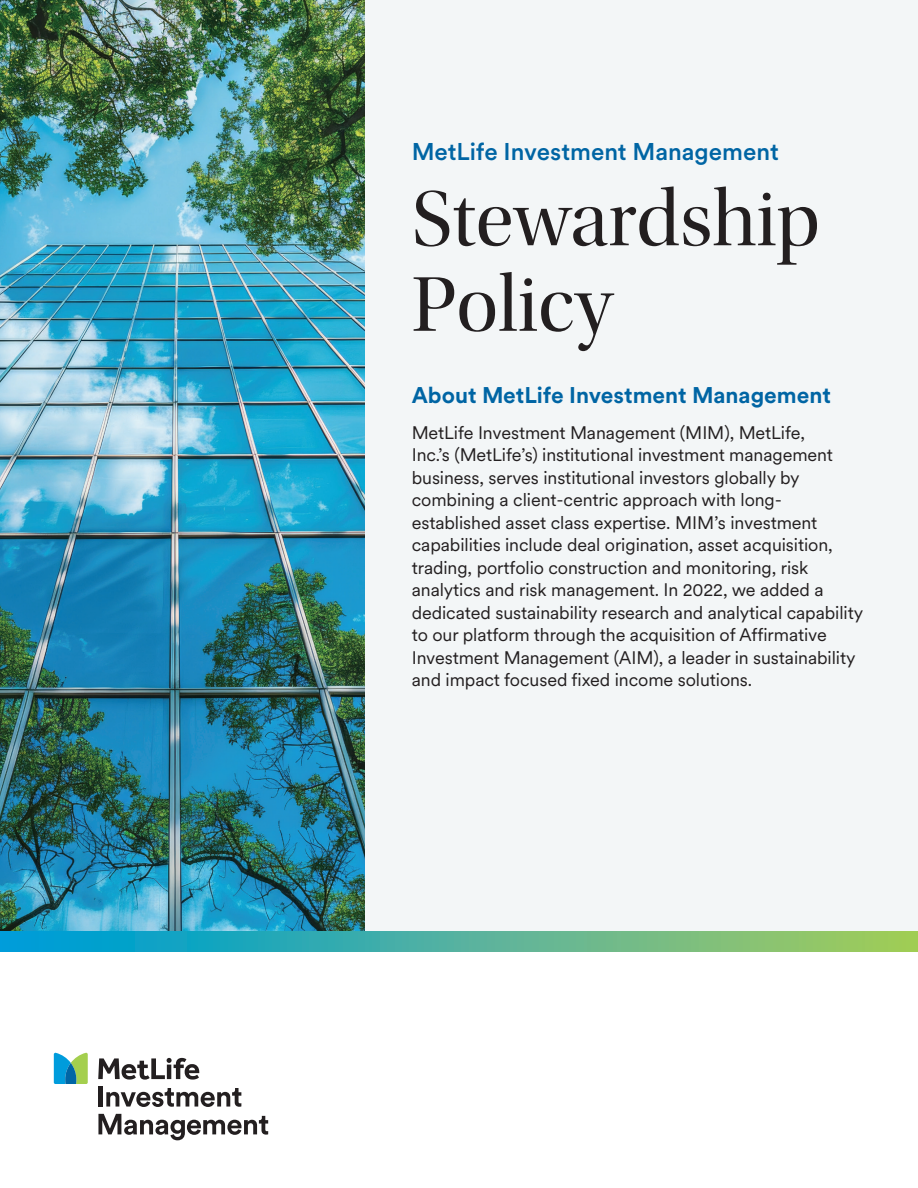
<style>
.page{position:relative;width:918px;height:1188px;background:#fff}
.page>*{position:absolute;margin:0;border:0;box-sizing:border-box;transform-origin:0 0}
.t1{font:81px/85.5px "Utopia Std Disp";color:#231f20}
.t2{font:72px "Utopia Std Disp";color:#231f20}
.t3{font:500 24px "Met Life Circular";color:#0065a4}
.t4{font:700 22.5px "Met Life Circular";color:#0065a4}
.t5{font:18px/22.5px "Met Life Circular";letter-spacing:-.005em;color:#231f20}
</style>
<div class="page">
<svg style="left:54px;top:1053px;width:34px;height:31px"></svg>
<svg style="left:98px;top:1058px;width:101px;height:22px"></svg>
<div style="left:98px;top:1086px;width:5px;height:21px;background:#231f20"></div>
<svg style="left:106px;top:1088px;width:135px;height:19px"></svg>
<svg style="left:98px;top:1114px;width:170px;height:26px"></svg>
<div style="left:360px;top:0;width:558px;height:952px;background:#f3f6f7"></div>
<img style="left:0;top:0;width:364px;height:932px">
<div style="left:0;top:932px;width:918px;height:20px;background:linear-gradient(to right,#009ade,#aacb5c)"></div>
<h3 class="t3" style="left:412px;top:135px;width:369px">MetLife Investment Management</h3>
<h1 class="t1" style="left:412px;top:178px;width:410px">Stewardship<br>Policy</h1>
<p class="t4" style="left:412px;top:379px;width:421px">About MetLife Investment Management</p>
<p class="t5" style="left:412px;top:420px;width:453px">MetLife Investment Management (MIM), MetLife,<br>Inc.’s (MetLife’s) institutional investment management business, serves institutional investors globally by combining a client-centric approach with long&shy;established asset class expertise. MIM’s investment capabilities include deal origination, asset acquisition, trading, portfolio construction and monitoring, risk analytics and risk management. In 2022, we added a dedicated sustainability research and analytical capability to our platform through the acquisition of Affirmative Investment Management (AIM), a leader in sustainability and impact focused fixed income solutions.</p>
<h2 class="t2" style="left:412px;top:180px;width:133px">Title</h2>
</div>
